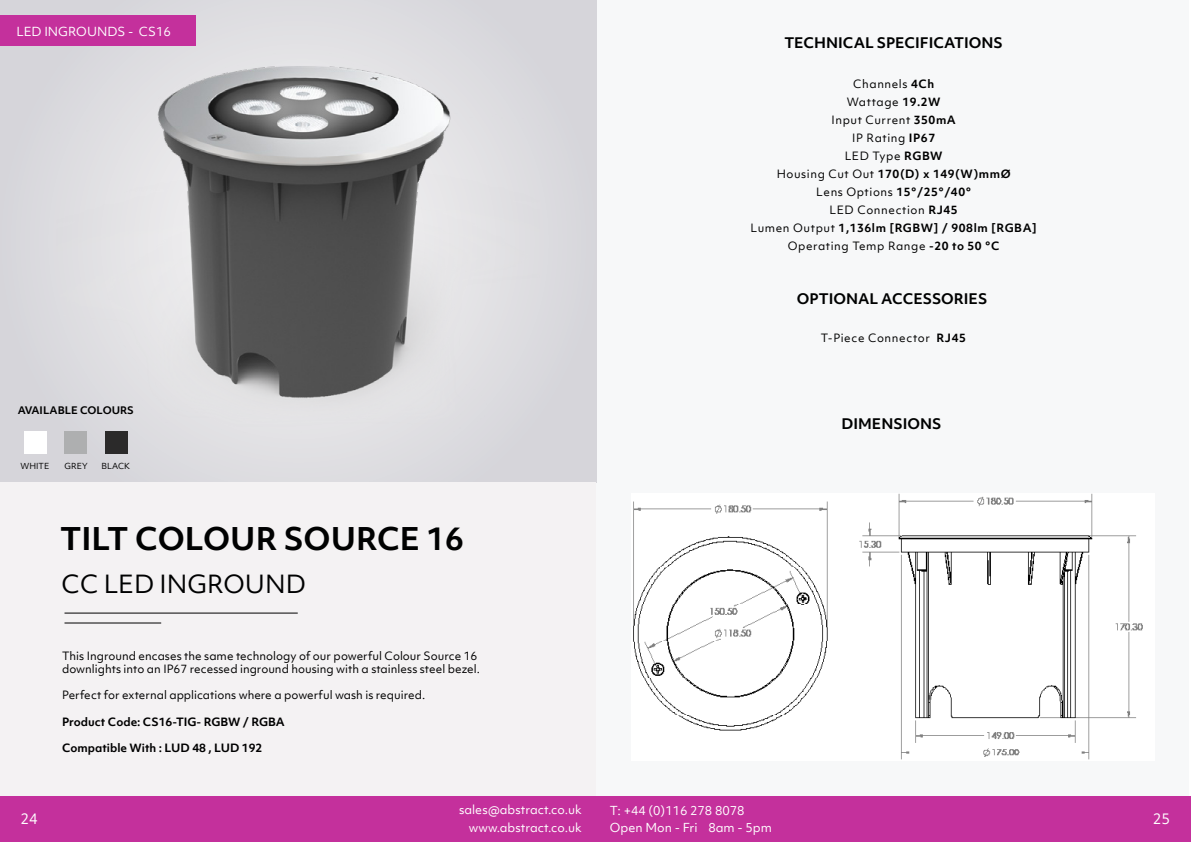
<style>
.page{position:relative;width:1191px;height:842px;background:#fff}
.page>*{position:absolute;margin:0;border:0;box-sizing:border-box;transform-origin:0 0}
.t1{font:700 30px "Objektiv Mk 1";color:#000101}
.t2{font:24px "Objektiv Mk 1";color:#000101}
.t3{font:700 14px "Objektiv Mk 1";color:#000101}
.t4{font:14px "Objektiv Mk 1";color:#fff}
.t5{font:12px "Objektiv Mk 1";color:#fff}
.t6{font:11.9px "Objektiv Mk 1";color:#fff}
.t7{font:11.7px/17.2px "Objektiv Mk 1";color:#fff;text-align:right}
.t8{font:11px/18px "Objektiv Mk 1";letter-spacing:.05em;color:#000;text-align:center}
.t9{font:11px/13.2px "Objektiv Mk 1";color:#000}
.t10{font:700 11px "Objektiv Mk 1";color:#000}
.t11{font:700 10px "Objektiv Mk 1";color:#000}
.t12{font:8px "Objektiv Mk 1";color:#000}
.s1{font-weight:700}
</style>
<div class="page">
<div style="left:593px;top:0;width:595px;height:840px;background:#f7f8f9"></div>
<div style="left:0;top:0;width:596px;height:482px;background:#d8d8dc"></div>
<div style="left:0;top:482px;width:595px;height:359px;background:#f4f2f3"></div>
<div style="left:0;top:796px;width:1191px;height:46px;background:#c4309c"></div>
<img style="left:64px;top:30px;width:446px;height:424px">
<div style="left:0;top:15px;width:196px;height:31px;background:#c4309c"></div>
<hr style="left:64px;top:613px;width:234px;height:1px;background:#000">
<hr style="left:64px;top:623px;width:97px;height:1px;background:#000">
<div style="left:65px;top:432px;width:22px;height:22px;background:#aeafb0"></div>
<div style="left:24px;top:431px;width:23px;height:23px;background:#fff"></div>
<div style="left:105px;top:432px;width:22px;height:22px;background:#2b2a2a"></div>
<img style="left:633px;top:494px;width:510px;height:266px">
<p class="t5" style="left:16px;top:23px;width:156px">LED INGROUNDS - CS16</p>
<p class="t11" style="left:18px;top:403px;width:118px">AVAILABLE COLOURS</p>
<p class="t12" style="left:21px;top:460px;width:30px">WHITE</p>
<p class="t12" style="left:65px;top:460px;width:24px">GREY</p>
<p class="t12" style="left:101px;top:460px;width:30px">BLACK</p>
<h1 class="t1" style="left:60px;top:518px;width:405px">TILT COLOUR SOURCE 16</h1>
<h2 class="t2" style="left:61px;top:567px;width:246px">CC LED INGROUND</h2>
<p class="t9" style="left:62px;top:649px;width:419px">This Inground encases the same technology of our powerful Colour Source 16 downlights into an IP67 recessed inground housing with a stainless steel bezel.</p>
<p class="t9" style="left:62px;top:688px;width:365px">Perfect for external applications where a powerful wash is required.</p>
<p class="t10" style="left:62px;top:714px;width:224px">Product Code: CS16-TIG- RGBW / RGBA</p>
<p class="t10" style="left:62px;top:740px;width:202px">Compatible With : LUD 48 , LUD 192</p>
<p class="t3" style="left:784px;top:33px;width:220px">TECHNICAL SPECIFICATIONS</p>
<p class="t8" style="left:750px;top:75px;width:288px">Channels <span class="s1">4Ch<br></span>Wattage <span class="s1">19.2W<br></span>Input Current <span class="s1">350mA<br></span>IP Rating <span class="s1">IP67<br></span>LED Type <span class="s1">RGBW<br></span>Housing Cut Out <span class="s1">170(D) x 149(W)mmØ<br></span>Lens Options <span class="s1">15°/25°/40°<br></span>LED Connection <span class="s1">RJ45<br></span>Lumen Output <span class="s1">1,136lm [RGBW] / 908lm [RGBA]<br></span>Operating Temp Range <span class="s1">-20 to 50 °C</span></p>
<p class="t3" style="left:797px;top:288px;width:192px">OPTIONAL ACCESSORIES</p>
<p class="t8" style="left:821px;top:329px;width:146px">T-Piece Connector <span class="s1">RJ45</span></p>
<p class="t3" style="left:841px;top:414px;width:101px">DIMENSIONS</p>
<p class="t7" style="left:459px;top:801px;width:124px">sales@abstract.co.uk www.abstract.co.uk</p>
<p class="t6" style="left:610px;top:802px;width:136px">T: +44 (0)116 278 8078</p>
<p class="t4" style="left:21px;top:809px;width:19px">24</p>
<p class="t4" style="left:1152px;top:809px;width:19px">25</p>
<p class="t6" style="left:610px;top:819px;width:163px">Open Mon - Fri 8am - 5pm</p>
</div>
